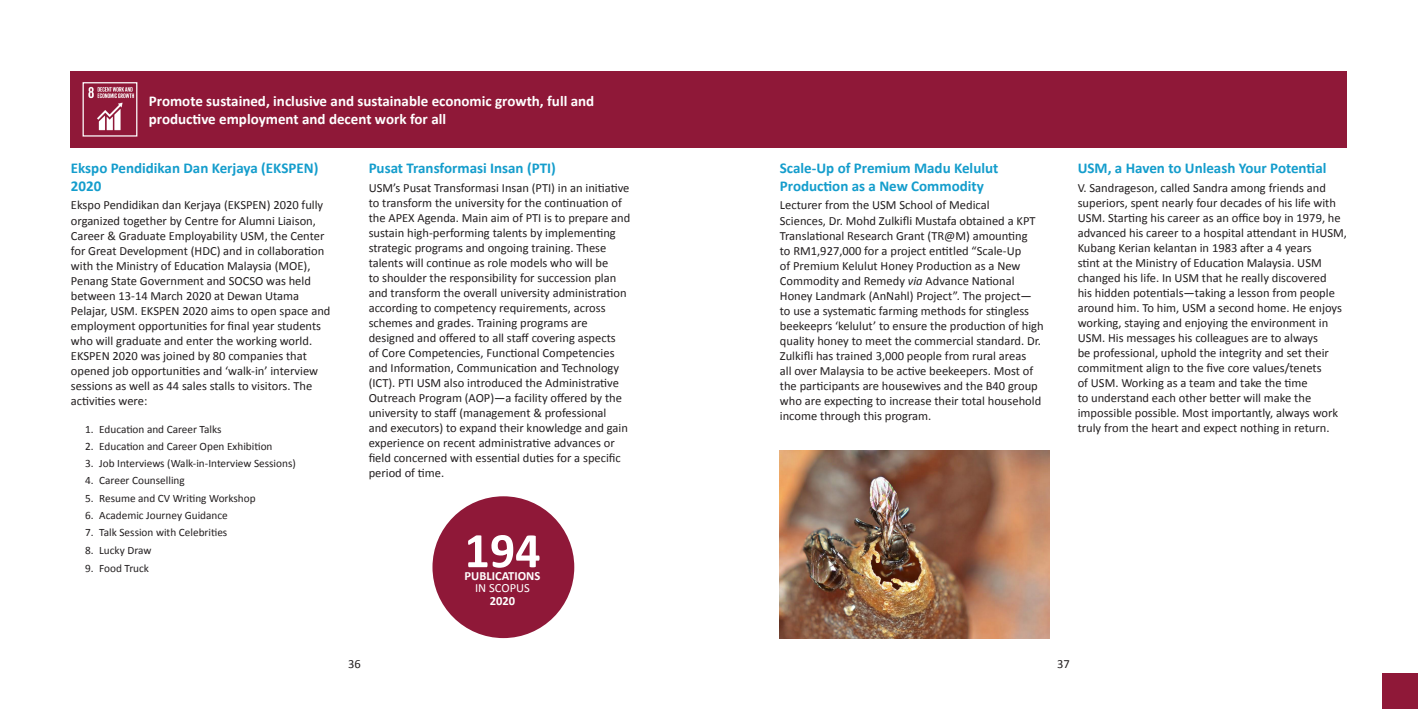
<style>
.page{position:relative;width:1418px;height:709px;background:#fff}
.page>*{position:absolute;margin:0;border:0;box-sizing:border-box;transform-origin:0 0}
.t1{font:700 50px "Calibri";color:#fff}
.TAJUK01Break{font:700 15px/17.5px "Calibri";color:#149dcc}
.t2{font:700 15px/18px "Calibri";color:#fff}
.TEKSforTAJUK01{font:12.5px/15px "Calibri";color:#231f20}
.t3{font:700 12.5px "Calibri";color:#fff}
.t4{font:12.5px "Calibri";color:#fff}
.t5{font:11.25px "Calibri";color:#231f20}
.s1{font-style:italic}
</style>
<div class="page">
<div style="left:71px;top:71px;width:1275px;height:77px;background:#8f1838"></div>
<img style="left:88px;top:86px;width:47px;height:45px">
<div style="left:83px;top:82px;width:54px;height:55px;border:1px solid #fff"></div>
<div style="left:432px;top:496px;width:142px;height:142px;background:#8f1838;border-radius:50%"></div>
<div style="left:1382px;top:673px;width:35px;height:36px;background:#8f1838"></div>
<img style="left:780px;top:450px;width:269px;height:188px">
<p class="t2" style="left:149px;top:92px;width:447px">Promote sustained, inclusive and sustainable economic growth, full and productive employment and decent work for all</p>
<p class="TAJUK01Break" style="left:71px;top:160px;width:249px">Ekspo Pendidikan Dan Kerjaya (EKSPEN)<br>2020</p>
<p class="TEKSforTAJUK01" style="left:71px;top:198px;width:261px">Ekspo Pendidikan dan Kerjaya (EKSPEN) 2020 fully organized together by Centre for Alumni Liaison, Career &amp; Graduate Employability USM, the Center for Great Development (HDC) and in collaboration with the Ministry of Education Malaysia (MOE), Penang State Government and SOCSO was held between 13-14 March 2020 at Dewan Utama Pelajar, USM. EKSPEN 2020 aims to open space and employment opportunities for final year students who will graduate and enter the working world.<br>EKSPEN 2020 was joined by 80 companies that opened job opportunities and ‘walk-in’ interview sessions as well as 44 sales stalls to visitors. The activities were:</p>
<p class="t5" style="left:85px;top:421px;width:138px">1. Education and Career Talks</p>
<p class="t5" style="left:85px;top:439px;width:189px">2. Education and Career Open Exhibition</p>
<p class="t5" style="left:85px;top:456px;width:212px">3. Job Interviews (Walk-in-Interview Sessions)</p>
<p class="t5" style="left:85px;top:473px;width:101px">4. Career Counselling</p>
<p class="t5" style="left:85px;top:491px;width:172px">5. Resume and CV Writing Workshop</p>
<p class="t5" style="left:85px;top:508px;width:144px">6. Academic Journey Guidance</p>
<p class="t5" style="left:85px;top:525px;width:144px">7. Talk Session with Celebrities</p>
<p class="t5" style="left:85px;top:543px;width:68px">8. Lucky Draw</p>
<p class="t5" style="left:85px;top:561px;width:66px">9. Food Truck</p>
<p class="TAJUK01Break" style="left:369px;top:160px;width:189px">Pusat Transformasi Insan (PTI)</p>
<p class="TEKSforTAJUK01" style="left:369px;top:180px;width:263px">USM’s Pusat Transformasi Insan (PTI) in an initiative to transform the university for the continuation of the APEX Agenda. Main aim of PTI is to prepare and sustain high-performing talents by implementing strategic programs and ongoing training. These talents will continue as role models who will be<br>to shoulder the responsibility for succession plan and transform the overall university administration according to competency requirements, across schemes and grades. Training programs are designed and offered to all staff covering aspects<br>of Core Competencies, Functional Competencies and Information, Communication and Technology (ICT). PTI USM also introduced the Administrative Outreach Program (AOP)—a facility offered by the university to staff (management &amp; professional<br>and executors) to expand their knowledge and gain experience on recent administrative advances or field concerned with essential duties for a specific period of time.</p>
<p class="t1" style="left:464px;top:518px;width:78px">194</p>
<p class="t3" style="left:464px;top:567px;width:77px">PUBLICATIONS</p>
<p class="t4" style="left:475px;top:580px;width:56px">IN SCOPUS</p>
<p class="t3" style="left:490px;top:592px;width:27px">2020</p>
<p class="TAJUK01Break" style="left:780px;top:160px;width:220px">Scale-Up of Premium Madu Kelulut<br>Production as a New Commodity</p>
<p class="TEKSforTAJUK01" style="left:780px;top:198px;width:265px">Lecturer from the USM School of Medical<br>Sciences, Dr. Mohd Zulkifli Mustafa obtained a KPT Translational Research Grant (TR@M) amounting<br>to RM1,927,000 for a project entitled “Scale-Up<br>of Premium Kelulut Honey Production as a New Commodity and Remedy <span class="s1">via</span> Advance National Honey Landmark (AnNahl) Project”. The project— to use a systematic farming methods for stingless beekeeprs ‘kelulut’ to ensure the production of high quality honey to meet the commercial standard. Dr.<br>Zulkifli has trained 3,000 people from rural areas<br>all over Malaysia to be active beekeepers. Most of the participants are housewives and the B40 group who are expecting to increase their total household income through this program.</p>
<p class="TAJUK01Break" style="left:1077px;top:160px;width:250px">USM, a Haven to Unleash Your Potential</p>
<p class="TEKSforTAJUK01" style="left:1077px;top:180px;width:271px">V. Sandrageson, called Sandra among friends and superiors, spent nearly four decades of his life with USM. Starting his career as an office boy in 1979, he advanced his career to a hospital attendant in HUSM, Kubang Kerian kelantan in 1983 after a 4 years<br>stint at the Ministry of Education Malaysia. USM changed his life. In USM that he really discovered<br>his hidden potentials—taking a lesson from people around him. To him, USM a second home. He enjoys working, staying and enjoying the environment in USM. His messages his colleagues are to always<br>be professional, uphold the integrity and set their commitment align to the five core values/tenets<br>of USM. Working as a team and take the time<br>to understand each other better will make the impossible possible. Most importantly, always work truly from the heart and expect nothing in return.</p>
<p class="TEKSforTAJUK01" style="left:348px;top:656px;width:14px">36</p>
<p class="TEKSforTAJUK01" style="left:1057px;top:656px;width:14px">37</p>
</div>
